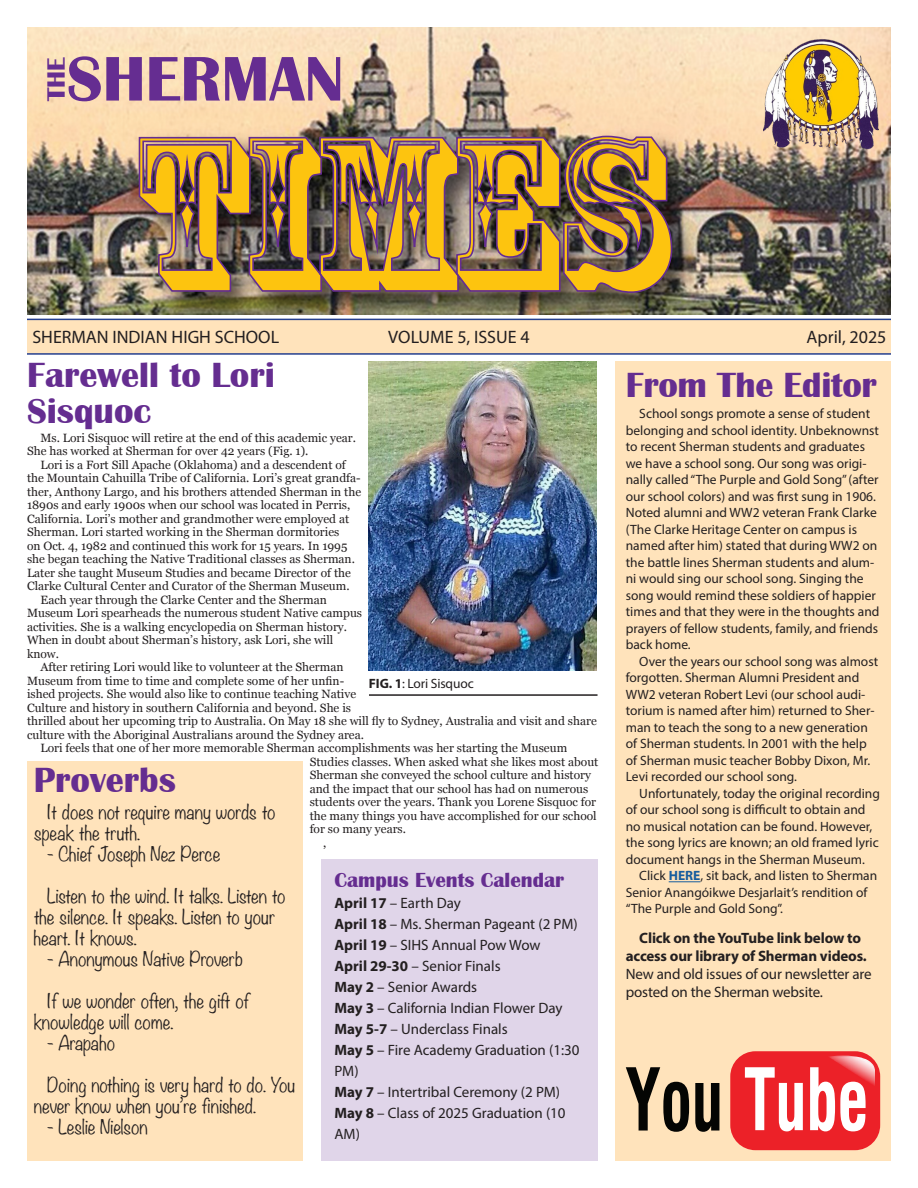
<style>
.page{position:relative;width:918px;height:1188px;background:#fff}
.page>*{position:absolute;margin:0;border:0;box-sizing:border-box;transform-origin:0 0}
.t1{font:204.3px "Rosewood Std";color:#fdc40f}
.t2{font:700 65.25px "Britannic";color:#652d91}
.Major_Heading{font:700 36px/36px "Britannic";color:#652d90}
.t3{font:700 25.8px "Britannic";color:#652d91}
.Subhead{font:700 21px "Britannic";color:#652d90}
.Body_Text{font:300 18px/21px "Noteworthy";color:#231f20}
.t4{font:18px "Myriad Pro";color:#231f20}
.From_The_Editor{font:15px/21px "Myriad Pro";color:#231f20}
.From_The_Editor-2{font:700 15px/18px "Myriad Pro";letter-spacing:-.01em;color:#231f20}
.From_The_Editor-3{font:13.5px/16.5px "Myriad Pro";color:#231f20}
.Captions{font:13.5px "Myriad Pro";letter-spacing:-.01em;color:#231f20}
.Body_Text-2{font:12px/13.5px "Georgia";color:#231f20}
.s1{font-weight:700}
.s2{font-weight:700;color:#175d9e}
.s3{font-weight:400}
</style>
<div class="page">
<div style="left:27px;top:319px;width:864px;height:35px;background:#ffe3bb"></div>
<hr style="left:27px;top:319px;width:864px;height:1px;background:#253f8e">
<hr style="left:27px;top:353px;width:864px;height:2px;background:#253f8e">
<div style="left:615px;top:361px;width:276px;height:800px;background:#ffe3bb"></div>
<hr style="left:369px;top:694px;width:229px;height:2px;background:#231f20">
<img style="left:27px;top:27px;width:864px;height:288px">
<img style="left:115px;top:99px;width:593px;height:216px">
<img style="left:138px;top:135px;width:535px;height:159px">
<img style="left:764px;top:38px;width:114px;height:115px">
<div style="left:730px;top:1051px;width:150px;height:99px;background:#ec2128;border-radius:25px"></div>
<img style="left:829px;top:1056px;width:46px;height:30px">
<svg style="left:745px;top:1067px;width:58px;height:64px"></svg>
<svg style="left:810px;top:1067px;width:56px;height:64px"></svg>
<svg style="left:626px;top:1067px;width:63px;height:65px"></svg>
<svg style="left:695px;top:1083px;width:24px;height:49px"></svg>
<hr style="left:669px;top:881px;width:31px;height:1px;background:#175d9e">
<div style="left:27px;top:761px;width:276px;height:400px;background:#ffe3bb"></div>
<img style="left:369px;top:361px;width:228px;height:310px">
<div style="left:321px;top:860px;width:277px;height:301px;background:#e0d5e9"></div>
<p class="t3" style="left:42px;top:101px;width:46px;rotate:-90deg">THE</p>
<p class="t2" style="left:67px;top:42px;width:278px">SHERMAN</p>
<p class="t1" style="left:129px;top:93px;width:538px">TIMEs</p>
<p class="t4" style="left:32px;top:326px;width:248px">SHERMAN INDIAN HIGH SCHOOL</p>
<p class="t4" style="left:388px;top:326px;width:143px">VOLUME 5, ISSUE 4</p>
<p class="t4" style="left:807px;top:326px;width:81px">April, 2025</p>
<p class="Major_Heading" style="left:27px;top:357px;width:249px">Farewell to Lori<br>Sisquoc</p>
<p class="Body_Text-2" style="left:27px;top:431px;width:331px;text-indent:14px">Ms. Lori Sisquoc will retire at the end of this academic year.<br>She has worked at Sherman for over 42 years (Fig. 1).</p>
<p class="Body_Text-2" style="left:27px;top:458px;width:336px;text-indent:14px">Lori is a Fort Sill Apache (Oklahoma) and a descendent of the Mountain Cahuilla Tribe of California. Lori’s great grandfa&shy;ther, Anthony Largo, and his brothers attended Sherman in the 1890s and early 1900s when our school was located in Perris, California. Lori’s mother and grandmother were employed at Sherman. Lori started working in the Sherman dormitories<br>on Oct. 4, 1982 and continued this work for 15 years. In 1995 she began teaching the Native Traditional classes as Sherman.<br>Later she taught Museum Studies and became Director of the Clarke Cultural Center and Curator of the Sherman Museum.</p>
<p class="Body_Text-2" style="left:27px;top:593px;width:337px;text-indent:14px">Each year through the Clarke Center and the Sherman Museum Lori spearheads the numerous student Native campus activities. She is a walking encyclopedia on Sherman history.<br>When in doubt about Sherman’s history, ask Lori, she will know.</p>
<p class="Body_Text-2" style="left:27px;top:660px;width:571px;text-indent:14px">After retiring Lori would like to volunteer at the Sherman<br>Museum from time to time and complete some of her unfin-<br>ished projects. She would also like to continue teaching Native<br>Culture and history in southern California and beyond. She is<br>thrilled about her upcoming trip to Australia. On May 18 she will fly to Sydney, Australia and visit and share culture with the Aboriginal Australians around the Sydney area.</p>
<p class="Body_Text-2" style="left:310px;top:741px;width:290px;text-indent:-269px">Lori feels that one of her more memorable Sherman accomplishments was her starting the Museum Studies classes. When asked what she likes most about Sherman she conveyed the school culture and history and the impact that our school has had on numerous students over the years. Thank you Lorene Sisquoc for the many things you have accomplished for our school for so many years.</p>
<p class="Body_Text-2" style="left:323px;top:836px;width:5px">,</p>
<p class="Captions" style="left:369px;top:675px;width:106px"><span class="s1">FIG. 1</span>: Lori Sisquoc</p>
<p class="Major_Heading" style="left:34px;top:763px;width:144px">Proverbs</p>
<p class="Body_Text" style="left:34px;top:801px;width:243px;text-indent:14px">It does not require many words to speak the truth.</p>
<p class="Body_Text" style="left:47px;top:843px;width:175px">- Chief Joseph Nez Perce</p>
<p class="Body_Text" style="left:34px;top:885px;width:253px;text-indent:14px">Listen to the wind. It talks. Listen to the silence. It speaks. Listen to your heart. It knows.</p>
<p class="Body_Text" style="left:47px;top:948px;width:197px">- Anonymous Native Proverb</p>
<p class="Body_Text" style="left:34px;top:990px;width:217px;text-indent:14px">If we wonder often, the gift of knowledge will come.</p>
<p class="Body_Text" style="left:47px;top:1032px;width:69px">- Arapaho</p>
<p class="Body_Text" style="left:34px;top:1074px;width:263px;text-indent:14px">Doing nothing is very hard to do. You never know when you’re finished.</p>
<p class="Body_Text" style="left:47px;top:1116px;width:102px">- Leslie Nielson</p>
<p class="Subhead" style="left:334px;top:869px;width:231px">Campus Events Calendar</p>
<p class="From_The_Editor" style="left:334px;top:893px;width:128px"><span class="s1">April 17</span> – Earth Day</p>
<p class="From_The_Editor" style="left:334px;top:914px;width:245px"><span class="s1">April 18</span> – Ms. Sherman Pageant (2 PM)</p>
<p class="From_The_Editor" style="left:334px;top:935px;width:208px"><span class="s1">April 19</span> – SIHS Annual Pow Wow</p>
<p class="From_The_Editor" style="left:334px;top:956px;width:168px"><span class="s1">April 29-30</span> – Senior Finals</p>
<p class="From_The_Editor" style="left:334px;top:977px;width:144px"><span class="s1">May 2</span> – Senior Awards</p>
<p class="From_The_Editor" style="left:334px;top:998px;width:230px"><span class="s1">May 3</span> – California Indian Flower Day</p>
<p class="From_The_Editor" style="left:334px;top:1019px;width:175px"><span class="s1">May 5-7</span> – Underclass Finals</p>
<p class="From_The_Editor" style="left:334px;top:1040px;width:247px"><span class="s1">May 5</span> – Fire Academy Graduation (1:30<br>PM)</p>
<p class="From_The_Editor" style="left:334px;top:1082px;width:227px"><span class="s1">May 7</span> – Intertribal Ceremony (2 PM)</p>
<p class="From_The_Editor" style="left:334px;top:1103px;width:233px"><span class="s1">May 8</span> – Class of 2025 Graduation (10<br>AM)</p>
<p class="Major_Heading" style="left:626px;top:367px;width:253px">From The Editor</p>
<p class="From_The_Editor-3" style="left:626px;top:405px;width:255px;text-indent:14px">School songs promote a sense of student belonging and school identity. Unbeknownst to recent Sherman students and graduates we have a school song. Our song was origi&shy;nally called “The Purple and Gold Song” (after our school colors) and was first sung in 1906.<br>Noted alumni and WW2 veteran Frank Clarke (The Clarke Heritage Center on campus is named after him) stated that during WW2 on the battle lines Sherman students and alum&shy;ni would sing our school song. Singing the song would remind these soldiers of happier times and that they were in the thoughts and prayers of fellow students, family, and friends back home.</p>
<p class="From_The_Editor-3" style="left:626px;top:653px;width:254px;text-indent:14px">Over the years our school song was almost forgotten. Sherman Alumni President and WW2 veteran Robert Levi (our school audi&shy;torium is named after him) returned to Sher&shy;man to teach the song to a new generation of Sherman students. In 2001 with the help of Sherman music teacher Bobby Dixon, Mr.<br>Levi recorded our school song.</p>
<p class="From_The_Editor-3" style="left:626px;top:785px;width:256px;text-indent:14px">Unfortunately, today the original recording of our school song is difficult to obtain and no musical notation can be found. However, the song lyrics are known; an old framed lyric document hangs in the Sherman Museum.</p>
<p class="From_The_Editor-3" style="left:626px;top:867px;width:253px;text-indent:14px">Click <span class="s2">HERE</span>, sit back, and listen to Sherman<br>Senior Anangόikwe Desjarlait’s rendition of “The Purple and Gold Song”.</p>
<p class="From_The_Editor-2" style="left:626px;top:928px;width:247px;text-indent:14px">Click on the YouTube link below to access our library of Sherman videos.<br><span class="s3">New and old issues of our newsletter are posted on the Sherman website.</span></p>
</div>
